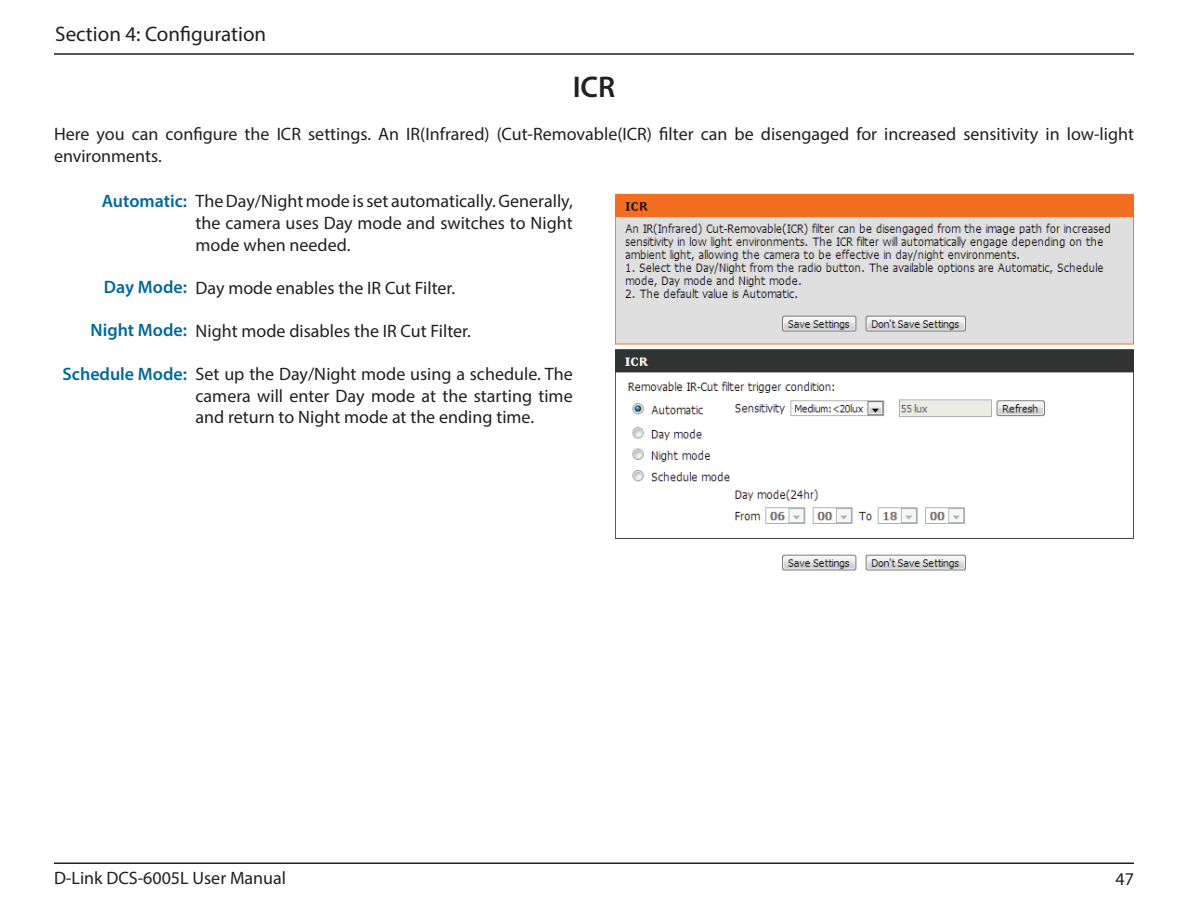
<style>
.page{position:relative;width:1188px;height:918px;background:#fff}
.page>*{position:absolute;margin:0;border:0;box-sizing:border-box;transform-origin:0 0}
.t1{font:600 30px "Myriad Pro";color:#231f20}
.t2{font:21px "Myriad Pro";color:#231f20}
.t3{font:18px/21.6px "Myriad Pro";color:#231f20;text-align:justify}
.t4{font:600 18px "Myriad Pro";color:#00699b}
</style>
<div class="page">
<hr style="left:54px;top:53px;width:1080px;height:2px;background:#231f20">
<hr style="left:54px;top:862px;width:1080px;height:2px;background:#231f20">
<img style="left:615px;top:194px;width:519px;height:377px">
<p class="t2" style="left:55px;top:21px;width:213px">Section 4: Configuration</p>
<h1 class="t1" style="left:573px;top:68px;width:44px">ICR</h1>
<p class="t3" style="left:54px;top:123px;width:1081px">Here you can configure the ICR settings. An IR(Infrared) (Cut-Removable(ICR) filter can be disengaged for increased sensitivity in low-light environments.</p>
<p class="t4" style="left:102px;top:189px;width:87px">Automatic:</p>
<p class="t3" style="left:196px;top:190px;width:379px">The Day/Night mode is set automatically. Generally, the camera uses Day mode and switches to Night mode when needed.</p>
<p class="t3" style="left:196px;top:277px;width:261px">Day mode enables the IR Cut Filter.</p>
<p class="t3" style="left:196px;top:320px;width:277px">Night mode disables the IR Cut Filter.</p>
<p class="t3" style="left:196px;top:363px;width:379px">Set up the Day/Night mode using a schedule. The camera will enter Day mode at the starting time and return to Night mode at the ending time.</p>
<p class="t4" style="left:104px;top:276px;width:85px">Day Mode:</p>
<p class="t4" style="left:91px;top:319px;width:98px">Night Mode:</p>
<p class="t4" style="left:63px;top:362px;width:126px">Schedule Mode:</p>
<p class="t3" style="left:54px;top:867px;width:234px">D-Link DCS-6005L User Manual</p>
<p class="t3" style="left:1116px;top:868px;width:20px">47</p>
</div>
